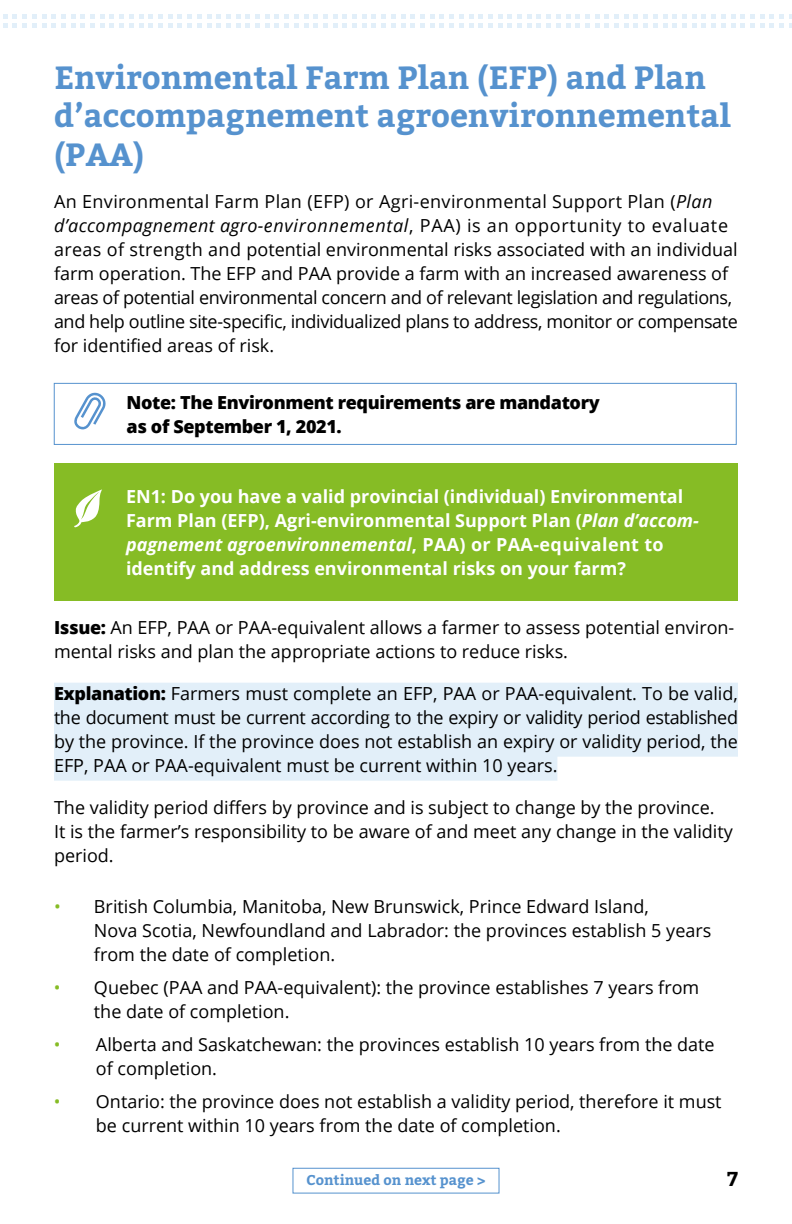
<style>
.page{position:relative;width:792px;height:1224px;background:#fff}
.page>*{position:absolute;margin:0;border:0;box-sizing:border-box;transform-origin:0 0}
.t1{font:700 32px/38.4px "Bitter";color:#5692ce}
.t2{font:700 20px "Bitter";color:#000}
.t3{font:18px/24px "Open Sans";color:#000}
.t4{font:700 18px/24px "Open Sans";color:#fff}
.t5{font:800 18px/24px "Open Sans";letter-spacing:-.02em;color:#000}
.t6{font:700 14.2px "Bitter";color:#5692ce}
.s1{font-style:italic}
.s2{font-weight:800}
.s3{color:#86bc25}
</style>
<div class="page">
<svg style="left:3px;top:14px;width:789px;height:14px"></svg>
<div style="left:54px;top:683px;width:684px;height:26px;background:#e2eff9"></div>
<div style="left:54px;top:707px;width:684px;height:26px;background:#e2eff9"></div>
<div style="left:54px;top:731px;width:684px;height:26px;background:#e2eff9"></div>
<div style="left:54px;top:755px;width:503px;height:26px;background:#e2eff9"></div>
<div style="left:54px;top:383px;width:682px;height:62px;border:1px solid #5692ce"></div>
<div style="left:54px;top:463px;width:684px;height:138px;background:#86bc25"></div>
<svg style="left:74px;top:489px;width:28px;height:39px"></svg>
<svg style="left:74px;top:392px;width:32px;height:37px"></svg>
<div style="left:293px;top:1168px;width:206px;height:26px;border:1px solid #5692ce"></div>
<h1 class="t1" style="left:54px;top:59px;width:678px">Environmental Farm Plan (EFP) and Plan d’accompagnement agroenvironnemental (PAA)</h1>
<p class="t3" style="left:54px;top:189px;width:686px">An Environmental Farm Plan (EFP) or Agri-environmental Support Plan (<span class="s1">Plan d’accompagnement agro-environnemental</span>, PAA) is an opportunity to evaluate areas of strength and potential environmental risks associated with an individual farm operation. The EFP and PAA provide a farm with an increased awareness of areas of potential environmental concern and of relevant legislation and regulations, and help outline site-specific, individualized plans to address, monitor or compensate for identified areas of risk.</p>
<p class="t5" style="left:127px;top:389px;width:475px">Note: The Environment requirements are mandatory as of September 1, 2021.</p>
<p class="t4" style="left:126px;top:484px;width:575px">EN1: Do you have a valid provincial (individual) Environmental Farm Plan (EFP), Agri-environmental Support Plan (<span class="s1">Plan d’accom&shy;pagnement agroenvironnemental</span>, PAA) or PAA-equivalent to identify and address environmental risks on your farm?</p>
<p class="t3" style="left:54px;top:615px;width:682px"><span class="s2">Issue:</span> An EFP, PAA or PAA-equivalent allows a farmer to assess potential environ&shy;mental risks and plan the appropriate actions to reduce risks.</p>
<p class="t3" style="left:54px;top:681px;width:686px;text-align:justify"><span class="s2">Explanation:</span> Farmers must complete an EFP, PAA or PAA-equivalent. To be valid, the document must be current according to the expiry or validity period established by the province. If the province does not establish an expiry or validity period, the EFP, PAA or PAA-equivalent must be current within 10 years.</p>
<p class="t3" style="left:54px;top:795px;width:680px">The validity period differs by province and is subject to change by the province.<br>It is the farmer’s responsibility to be aware of and meet any change in the validity period.</p>
<p class="t3" style="left:94px;top:894px;width:619px;text-indent:-40px"><span class="s3">•</span> British Columbia, Manitoba, New Brunswick, Prince Edward Island,<br>Nova Scotia, Newfoundland and Labrador: the provinces establish 5 years from the date of completion.</p>
<p class="t3" style="left:94px;top:975px;width:607px;text-indent:-40px"><span class="s3">•</span> Quebec (PAA and PAA-equivalent): the province establishes 7 years from the date of completion.</p>
<p class="t3" style="left:96px;top:1032px;width:620px;text-indent:-42px"><span class="s3">•</span> Alberta and Saskatchewan: the provinces establish 10 years from the date of completion.</p>
<p class="t3" style="left:96px;top:1089px;width:627px;text-indent:-42px"><span class="s3">•</span> Ontario: the province does not establish a validity period, therefore it must be current within 10 years from the date of completion.</p>
<p class="t6" style="left:307px;top:1172px;width:180px">Continued on next page &gt;</p>
<p class="t2" style="left:727px;top:1167px;width:12px">7</p>
</div>
